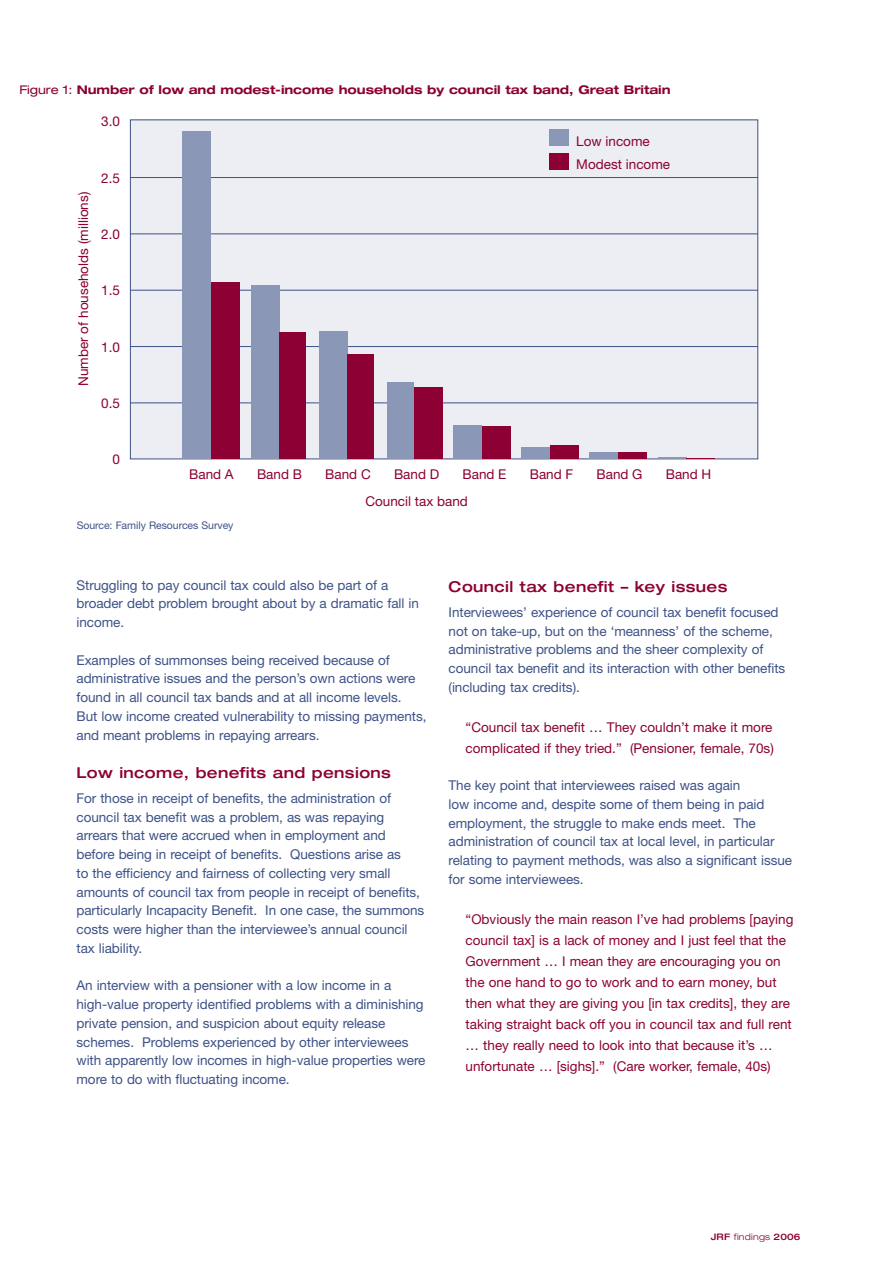
<style>
.page{position:relative;width:893px;height:1263px;background:#fff}
.page>*{position:absolute;margin:0;border:0;box-sizing:border-box;transform-origin:0 0}
.sub_1{font:500 expanded 15px "Helvetica Neue";letter-spacing:.025em;color:#8c0033}
.BODY{font:13.5px/18.8px "Helvetica Neue";letter-spacing:-.005em;color:#3d5287}
.Quotes{font:13.5px/21px "Helvetica Neue";color:#8c0033}
.t1{font:700 expanded 12px "Helvetica Neue";letter-spacing:-.005em;color:#8c0033}
.BODY-2{font:10.5px "Helvetica Neue";letter-spacing:-.005em;color:#3d5287}
.t2{font:300 expanded 9px "Helvetica Neue";letter-spacing:.03em;color:#8c0033}
.s1{font-weight:400}
.s2{font-weight:500}
</style>
<div class="page">
<div style="left:130px;top:120px;width:628px;height:339px;background:#eceef3"></div>
<hr style="left:130px;top:177px;width:628px;height:1px;background:#3d5287">
<hr style="left:130px;top:234px;width:628px;height:1px;background:#3d5287">
<hr style="left:130px;top:290px;width:628px;height:1px;background:#3d5287">
<hr style="left:130px;top:346px;width:628px;height:1px;background:#3d5287">
<hr style="left:130px;top:403px;width:628px;height:1px;background:#3d5287">
<div style="left:549px;top:153px;width:20px;height:16px;background:#8c0033"></div>
<div style="left:549px;top:129px;width:20px;height:16px;background:#8b97b7"></div>
<div style="left:183px;top:131px;width:28px;height:328px;background:#8b97b7"></div>
<div style="left:251px;top:286px;width:29px;height:173px;background:#8b97b7"></div>
<div style="left:319px;top:332px;width:28px;height:127px;background:#8b97b7"></div>
<div style="left:387px;top:383px;width:27px;height:76px;background:#8b97b7"></div>
<div style="left:453px;top:426px;width:29px;height:33px;background:#8b97b7"></div>
<div style="left:521px;top:447px;width:29px;height:11px;background:#8b97b7"></div>
<div style="left:590px;top:452px;width:28px;height:6px;background:#8b97b7"></div>
<div style="left:211px;top:282px;width:29px;height:177px;background:#8c0033"></div>
<div style="left:280px;top:333px;width:26px;height:126px;background:#8c0033"></div>
<div style="left:347px;top:354px;width:27px;height:105px;background:#8c0033"></div>
<div style="left:414px;top:387px;width:29px;height:72px;background:#8c0033"></div>
<div style="left:482px;top:427px;width:28px;height:32px;background:#8c0033"></div>
<div style="left:550px;top:445px;width:28px;height:13px;background:#8c0033"></div>
<div style="left:618px;top:452px;width:29px;height:6px;background:#8c0033"></div>
<svg style="left:658px;top:457px;width:57px;height:2px"></svg>
<p class="t1" style="left:19px;top:83px;width:653px"><span class="s1">Figure 1:</span> Number of low and modest-income households by council tax band, Great Britain</p>
<p class="Quotes" style="left:101px;top:111px;width:20px">3.0</p>
<p class="Quotes" style="left:73px;top:386px;width:195px;rotate:-90deg">Number of households (millions)</p>
<p class="Quotes" style="left:101px;top:167px;width:20px">2.5</p>
<p class="Quotes" style="left:101px;top:224px;width:20px">2.0</p>
<p class="Quotes" style="left:101px;top:280px;width:20px">1.5</p>
<p class="Quotes" style="left:101px;top:336px;width:20px">1.0</p>
<p class="Quotes" style="left:101px;top:393px;width:20px">0.5</p>
<p class="Quotes" style="left:112px;top:449px;width:9px">0</p>
<p class="Quotes" style="left:576px;top:130px;width:75px">Low income</p>
<p class="Quotes" style="left:576px;top:153px;width:95px">Modest income</p>
<p class="Quotes" style="left:189px;top:464px;width:46px">Band A</p>
<p class="Quotes" style="left:257px;top:464px;width:47px">Band B</p>
<p class="Quotes" style="left:325px;top:464px;width:47px">Band C</p>
<p class="Quotes" style="left:462px;top:464px;width:46px">Band E</p>
<p class="Quotes" style="left:530px;top:464px;width:45px">Band F</p>
<p class="Quotes" style="left:596px;top:464px;width:48px">Band G</p>
<p class="Quotes" style="left:666px;top:464px;width:47px">Band H</p>
<p class="Quotes" style="left:365px;top:461px;width:104px;line-height:27px;text-align:center">Band D<br>Council tax band</p>
<p class="BODY-2" style="left:77px;top:519px;width:158px">Source: Family Resources Survey</p>
<p class="BODY" style="left:77px;top:575px;width:344px">Struggling to pay council tax could also be part of a broader debt problem brought about by a dramatic fall in income.</p>
<p class="BODY" style="left:77px;top:650px;width:351px">Examples of summonses being received because of administrative issues and the person’s own actions were found in all council tax bands and at all income levels.<br>But low income created vulnerability to missing payments, and meant problems in repaying arrears.</p>
<p class="sub_1" style="left:77px;top:763px;width:316px">Low income, benefits and pensions</p>
<p class="BODY" style="left:77px;top:788px;width:349px">For those in receipt of benefits, the administration of council tax benefit was a problem, as was repaying arrears that were accrued when in employment and before being in receipt of benefits. Questions arise as<br>to the efficiency and fairness of collecting very small amounts of council tax from people in receipt of benefits, particularly Incapacity Benefit. In one case, the summons costs were higher than the interviewee’s annual council tax liability.</p>
<p class="BODY" style="left:77px;top:976px;width:350px">An interview with a pensioner with a low income in a high-value property identified problems with a diminishing private pension, and suspicion about equity release schemes. Problems experienced by other interviewees with apparently low incomes in high-value properties were more to do with fluctuating income.</p>
<p class="sub_1" style="left:449px;top:577px;width:280px">Council tax benefit – key issues</p>
<p class="BODY" style="left:449px;top:602px;width:338px">Interviewees’ experience of council tax benefit focused not on take-up, but on the ‘meanness’ of the scheme, administrative problems and the sheer complexity of council tax benefit and its interaction with other benefits (including tax credits).</p>
<p class="Quotes" style="left:466px;top:716px;width:310px">“Council tax benefit … They couldn’t make it more complicated if they tried.” (Pensioner, female, 70s)</p>
<p class="BODY" style="left:449px;top:776px;width:345px">The key point that interviewees raised was again<br>low income and, despite some of them being in paid employment, the struggle to make ends meet. The administration of council tax at local level, in particular relating to payment methods, was also a significant issue for some interviewees.</p>
<p class="Quotes" style="left:466px;top:908px;width:329px">“Obviously the main reason I’ve had problems [paying council tax] is a lack of money and I just feel that the Government … I mean they are encouraging you on the one hand to go to work and to earn money, but then what they are giving you [in tax credits], they are taking straight back off you in council tax and full rent … they really need to look into that because it’s … unfortunate … [sighs].” (Care worker, female, 40s)</p>
<p class="t2" style="left:711px;top:1232px;width:91px"><span class="s2">JRF</span> findings <span class="s2">2006</span></p>
</div>
